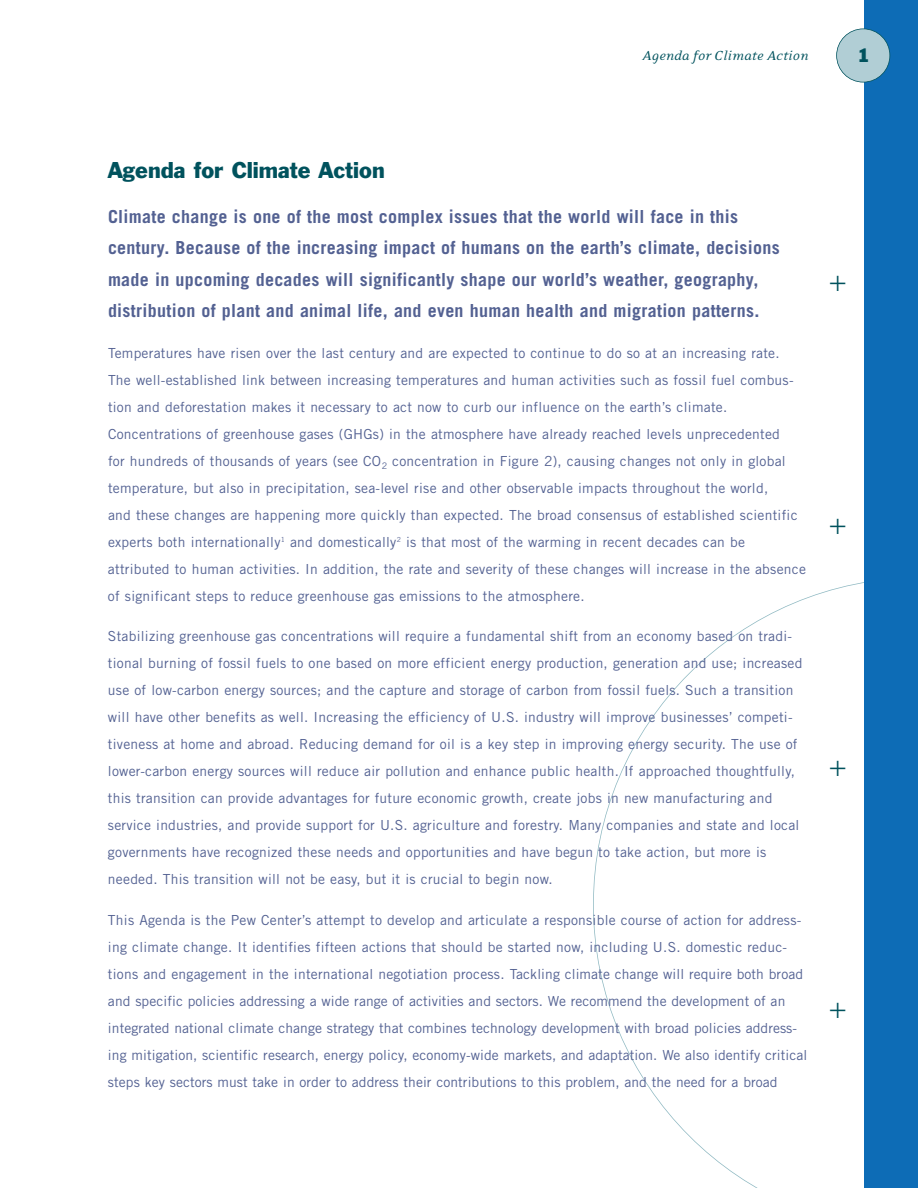
<style>
.page{position:relative;width:918px;height:1188px;background:#fff}
.page>*{position:absolute;margin:0;border:0;box-sizing:border-box;transform-origin:0 0}
.t1{font:300 30px "Akzidenz Grotesk";color:#00525d}
.t2{font:21px "Franklin Gothic BT";color:#00525d}
.t3{font:700 18px/31.5px "Trade Gothic LT Std";letter-spacing:.015em;color:#536192}
.t4{font:18px "Franklin Gothic BT";color:#00525d}
.t5{font:italic 15px "Eidetic Serif";color:#00525d}
.t6{font:13.8px/27px "Trade Gothic LT Std";letter-spacing:.02em;color:#536192}
</style>
<div class="page">
<svg style="left:593px;top:582px;width:271px;height:606px"></svg>
<div style="left:864px;top:0;width:54px;height:1188px;background:#0d6cb6"></div>
<div style="left:837px;top:29px;width:53px;height:53px;background:#b1ced5;border-radius:50%"></div>
<div style="left:836px;top:28px;width:54px;height:54px;border:2px solid #00525d;border-radius:50%"></div>
<p class="t5" style="left:642px;top:51px;width:168px">Agenda for Climate Action</p>
<h3 class="t4" style="left:857px;top:48px;width:14px">1</h3>
<h2 class="t2" style="left:108px;top:162px;width:278px">Agenda for Climate Action</h2>
<p class="t3" style="left:108px;top:202px;width:673px">Climate change is one of the most complex issues that the world will face in this century. Because of the increasing impact of humans on the earth’s climate, decisions made in upcoming decades will significantly shape our world’s weather, geography, distribution of plant and animal life, and even human health and migration patterns.</p>
<p class="t6" style="left:108px;top:341px;width:699px">Temperatures have risen over the last century and are expected to continue to do so at an increasing rate.<br>The well-established link between increasing temperatures and human activities such as fossil fuel combus&shy;tion and deforestation makes it necessary to act now to curb our influence on the earth’s climate.<br>Concentrations of greenhouse gases (GHGs) in the atmosphere have already reached levels unprecedented<br>for hundreds of thousands of years (see CO<sub>2</sub> concentration in Figure 2), causing changes not only in global temperature, but also in precipitation, sea-level rise and other observable impacts throughout the world,<br>and these changes are happening more quickly than expected. The broad consensus of established scientific experts both internationally<sup>1</sup> and domestically<sup>2</sup> is that most of the warming in recent decades can be attributed to human activities. In addition, the rate and severity of these changes will increase in the absence of significant steps to reduce greenhouse gas emissions to the atmosphere.</p>
<p class="t6" style="left:108px;top:624px;width:696px">Stabilizing greenhouse gas concentrations will require a fundamental shift from an economy based on tradi&shy;tional burning of fossil fuels to one based on more efficient energy production, generation and use; increased use of low-carbon energy sources; and the capture and storage of carbon from fossil fuels. Such a transition will have other benefits as well. Increasing the efficiency of U.S. industry will improve businesses’ competi&shy;tiveness at home and abroad. Reducing demand for oil is a key step in improving energy security. The use of lower-carbon energy sources will reduce air pollution and enhance public health. If approached thoughtfully, this transition can provide advantages for future economic growth, create jobs in new manufacturing and service industries, and provide support for U.S. agriculture and forestry. Many companies and state and local governments have recognized these needs and opportunities and have begun to take action, but more is needed. This transition will not be easy, but it is crucial to begin now.</p>
<p class="t6" style="left:108px;top:908px;width:701px">This Agenda is the Pew Center’s attempt to develop and articulate a responsible course of action for address&shy;ing climate change. It identifies fifteen actions that should be started now, including U.S. domestic reduc&shy;tions and engagement in the international negotiation process. Tackling climate change will require both broad and specific policies addressing a wide range of activities and sectors. We recommend the development of an integrated national climate change strategy that combines technology development with broad policies address&shy;ing mitigation, scientific research, energy policy, economy-wide markets, and adaptation. We also identify critical steps key sectors must take in order to address their contributions to this problem, and the need for a broad</p>
<h1 class="t1" style="left:829px;top:270px;width:19px">+</h1>
<h1 class="t1" style="left:829px;top:512px;width:19px">+</h1>
<h1 class="t1" style="left:829px;top:755px;width:19px">+</h1>
<h1 class="t1" style="left:829px;top:997px;width:19px">+</h1>
</div>
